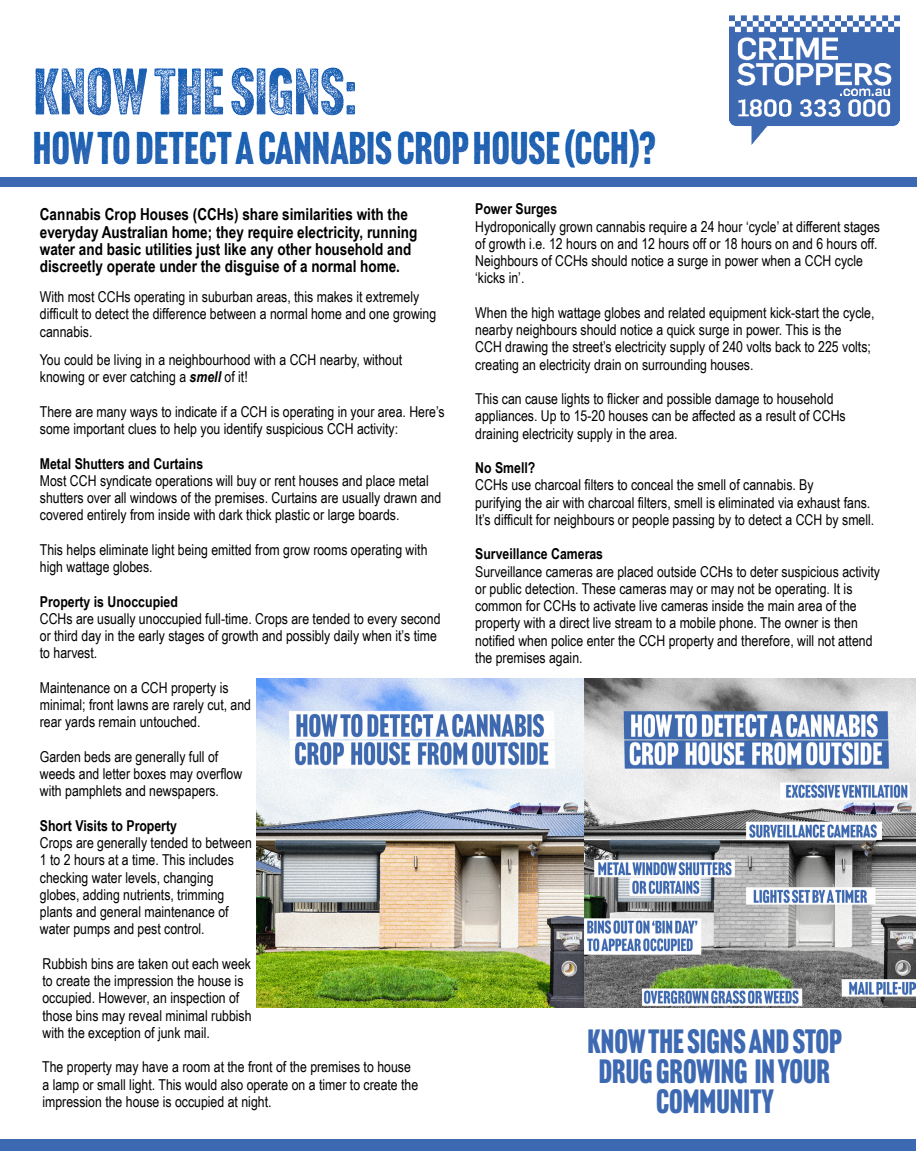
<style>
.page{position:relative;width:917px;height:1151px;background:#fff}
.page>*{position:absolute;margin:0;border:0;box-sizing:border-box;transform-origin:0 0}
.t1{font:64.5px "Headline Gothic ATF Rough No.1";color:#3d69b2}
.t2{font:45px "Headline Gothic ATF Round";color:#3d69b2}
.Paragraph_Style_1{font:33px/30px "Headline Gothic ATF Round";color:#3d69b2;text-align:center}
.Paragraph_Style{font:700 16.5px/17.2px "Arial Narrow";color:#000}
.Paragraph_Style_1-2{font:15px/17.2px "Arial Narrow";color:#000}
.Paragraph_Style-2{font:15px/17.2px "Arial Narrow";color:#000}
.Paragraph_Style-3{font:700 15px "Arial Narrow";color:#000}
.Paragraph_Style_1-3{font:700 15px "Arial Narrow";color:#000}
.s1{font-weight:700;font-style:italic}
</style>
<div class="page">
<div style="left:0;top:1139px;width:916px;height:12px;background:#3d69b2"></div>
<svg style="left:34px;top:15px;width:866px;height:153px"></svg>
<img style="left:730px;top:15px;width:169px;height:130px">
<div style="left:0;top:177px;width:917px;height:10px;background:#3d69b2"></div>
<img style="left:257px;top:678px;width:659px;height:329px">
<h1 class="t1" style="left:34px;top:54px;width:325px">KNOW THE SIGNS:</h1>
<h2 class="t2" style="left:33px;top:122px;width:624px">HOW TO DETECT A CANNABIS CROP HOUSE (CCH)?</h2>
<p class="Paragraph_Style" style="left:40px;top:205px;width:379px">Cannabis Crop Houses (CCHs) share similarities with the everyday Australian home; they require electricity, running water and basic utilities just like any other household and discreetly operate under the disguise of a normal home.</p>
<p class="Paragraph_Style-2" style="left:40px;top:288px;width:381px">With most CCHs operating in suburban areas, this makes it extremely</p>
<p class="Paragraph_Style-2" style="left:40px;top:305px;width:398px">difficult to detect the difference between a normal home and one growing cannabis.</p>
<p class="Paragraph_Style-2" style="left:40px;top:351px;width:364px">You could be living in a neighbourhood with a CCH nearby, without knowing or ever catching a <span class="s1">smell</span> of it!</p>
<p class="Paragraph_Style-2" style="left:40px;top:402px;width:406px">There are many ways to indicate if a CCH is operating in your area. Here’s some important clues to help you identify suspicious CCH activity:</p>
<p class="Paragraph_Style-3" style="left:40px;top:452px;width:165px">Metal Shutters and Curtains</p>
<p class="Paragraph_Style-2" style="left:40px;top:471px;width:403px">Most CCH syndicate operations will buy or rent houses and place metal shutters over all windows of the premises. Curtains are usually drawn and covered entirely from inside with dark thick plastic or large boards.</p>
<p class="Paragraph_Style-2" style="left:40px;top:540px;width:389px">This helps eliminate light being emitted from grow rooms operating with high wattage globes.</p>
<p class="Paragraph_Style-3" style="left:40px;top:590px;width:140px">Property is Unoccupied</p>
<p class="Paragraph_Style-2" style="left:40px;top:609px;width:402px">CCHs are usually unoccupied full-time. Crops are tended to every second or third day in the early stages of growth and possibly daily when it’s time to harvest.</p>
<p class="Paragraph_Style-2" style="left:40px;top:678px;width:213px">Maintenance on a CCH property is minimal; front lawns are rarely cut, and rear yards remain untouched.</p>
<p class="Paragraph_Style-2" style="left:40px;top:747px;width:204px">Garden beds are generally full of weeds and letter boxes may overflow with pamphlets and newspapers.</p>
<p class="Paragraph_Style-3" style="left:40px;top:814px;width:139px">Short Visits to Property</p>
<p class="Paragraph_Style-2" style="left:40px;top:834px;width:213px">Crops are generally tended to between 1 to 2 hours at a time. This includes checking water levels, changing globes, adding nutrients, trimming plants and general maintenance of water pumps and pest control.</p>
<p class="Paragraph_Style_1-2" style="left:42px;top:954px;width:211px">Rubbish bins are taken out each week to create the impression the house is occupied. However, an inspection of those bins may reveal minimal rubbish with the exception of junk mail.</p>
<p class="Paragraph_Style_1-2" style="left:42px;top:1058px;width:378px">The property may have a room at the front of the premises to house a lamp or small light. This would also operate on a timer to create the impression the house is occupied at night.</p>
<p class="Paragraph_Style_1-3" style="left:475px;top:198px;width:84px">Power Surges</p>
<p class="Paragraph_Style_1-2" style="left:475px;top:217px;width:406px">Hydroponically grown cannabis require a 24 hour ‘cycle’ at different stages of growth i.e. 12 hours on and 12 hours off or 18 hours on and 6 hours off.<br>Neighbours of CCHs should notice a surge in power when a CCH cycle ‘kicks in’.</p>
<p class="Paragraph_Style_1-2" style="left:475px;top:303px;width:401px">When the high wattage globes and related equipment kick-start the cycle, nearby neighbours should notice a quick surge in power. This is the<br>CCH drawing the street’s electricity supply of 240 volts back to 225 volts; creating an electricity drain on surrounding houses.</p>
<p class="Paragraph_Style_1-2" style="left:475px;top:390px;width:360px">This can cause lights to flicker and possible damage to household</p>
<p class="Paragraph_Style_1-2" style="left:475px;top:407px;width:372px">appliances. Up to 15-20 houses can be affected as a result of CCHs draining electricity supply in the area.</p>
<p class="Paragraph_Style_1-3" style="left:475px;top:456px;width:62px">No Smell?</p>
<p class="Paragraph_Style_1-2" style="left:475px;top:476px;width:340px">CCHs use charcoal filters to conceal the smell of cannabis. By</p>
<p class="Paragraph_Style_1-2" style="left:475px;top:493px;width:401px">purifying the air with charcoal filters, smell is eliminated via exhaust fans.<br>It’s difficult for neighbours or people passing by to detect a CCH by smell.</p>
<p class="Paragraph_Style_1-3" style="left:475px;top:543px;width:129px">Surveillance Cameras</p>
<p class="Paragraph_Style_1-2" style="left:475px;top:562px;width:406px">Surveillance cameras are placed outside CCHs to deter suspicious activity or public detection. These cameras may or may not be operating. It is common for CCHs to activate live cameras inside the main area of the property with a direct live stream to a mobile phone. The owner is then notified when police enter the CCH property and therefore, will not attend the premises again.</p>
<p class="Paragraph_Style_1" style="left:588px;top:1027px;width:256px">KNOW THE SIGNS AND STOP</p>
<p class="Paragraph_Style_1" style="left:599px;top:1057px;width:233px">DRUG GROWING IN YOUR<br>COMMUNITY</p>
</div>
